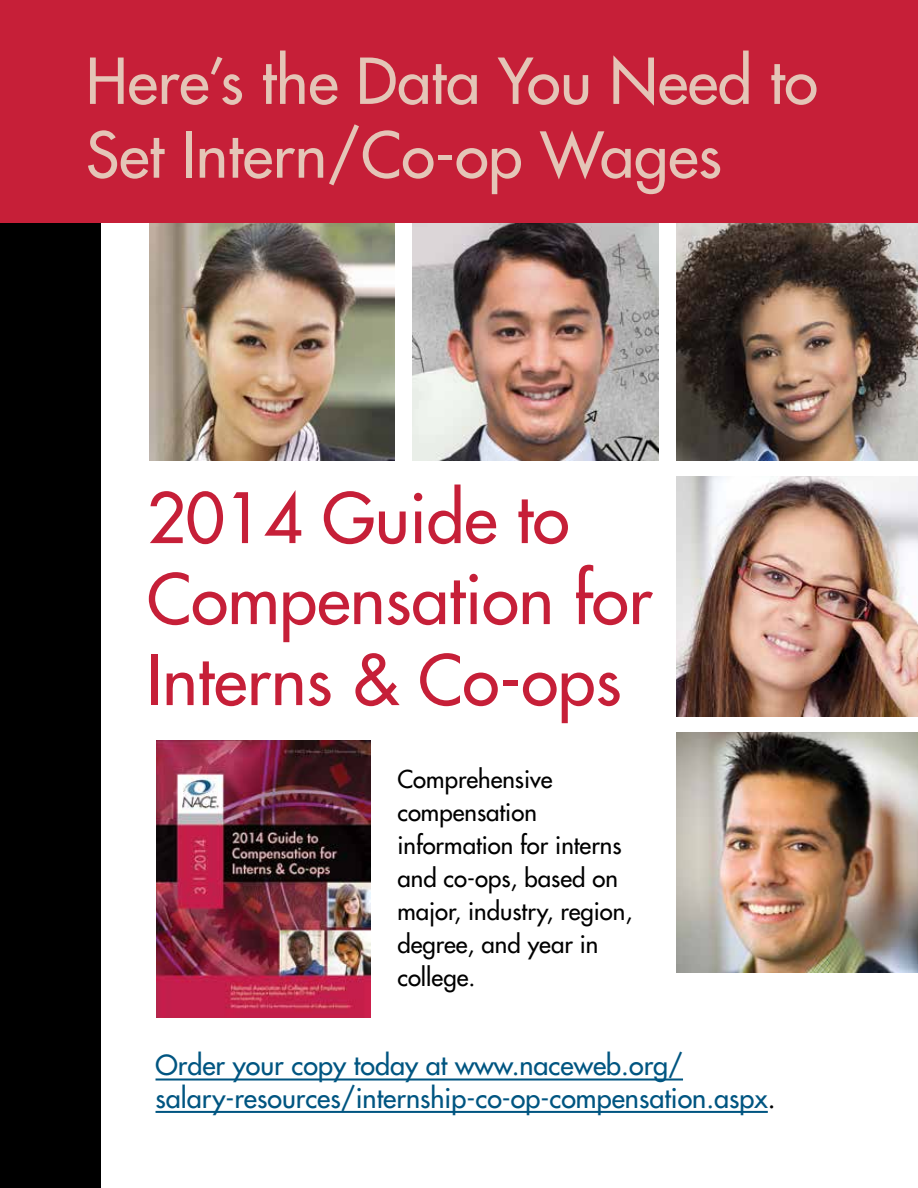
<style>
.page{position:relative;width:918px;height:1188px;background:#fff}
.page>*{position:absolute;margin:0;border:0;box-sizing:border-box;transform-origin:0 0}
.t1{font:67.5px/81px "Futura";color:#c61f38}
.t2{font:61.5px/73.8px "Futura";color:#e4c5b7}
.t3{font:27px/32.4px "Futura";color:#005581}
.t4{font:24px/33px "Futura";color:#000}
.s1{color:#000}
</style>
<div class="page">
<img style="left:676px;top:222px;width:242px;height:238px">
<img style="left:413px;top:222px;width:245px;height:238px">
<img style="left:149px;top:222px;width:246px;height:238px">
<div style="left:1px;top:221px;width:100px;height:967px;background:#000"></div>
<div style="left:0;top:0;width:918px;height:222px;background:#c61f38"></div>
<img style="left:676px;top:476px;width:242px;height:240px">
<img style="left:676px;top:732px;width:242px;height:240px">
<img style="left:157px;top:741px;width:213px;height:277px">
<hr style="left:156px;top:1078px;width:527px;height:3px;background:#005581">
<hr style="left:156px;top:1111px;width:612px;height:2px;background:#005581">
<h2 class="t2" style="left:86px;top:44px;width:733px">Here’s the Data You Need to<br>Set Intern/Co-op Wages</h2>
<h1 class="t1" style="left:147px;top:477px;width:507px">2014 Guide to<br>Compensation for<br>Interns &amp; Co-ops</h1>
<p class="t4" style="left:397px;top:762px;width:236px">Comprehensive compensation information for interns and co-ops, based on major, industry, region, degree, and year in college.</p>
<p class="t3" style="left:156px;top:1049px;width:622px">Order your copy today at www.naceweb.org/ salary-resources/internship-co-op-compensation.aspx<span class="s1">.</span></p>
</div>
